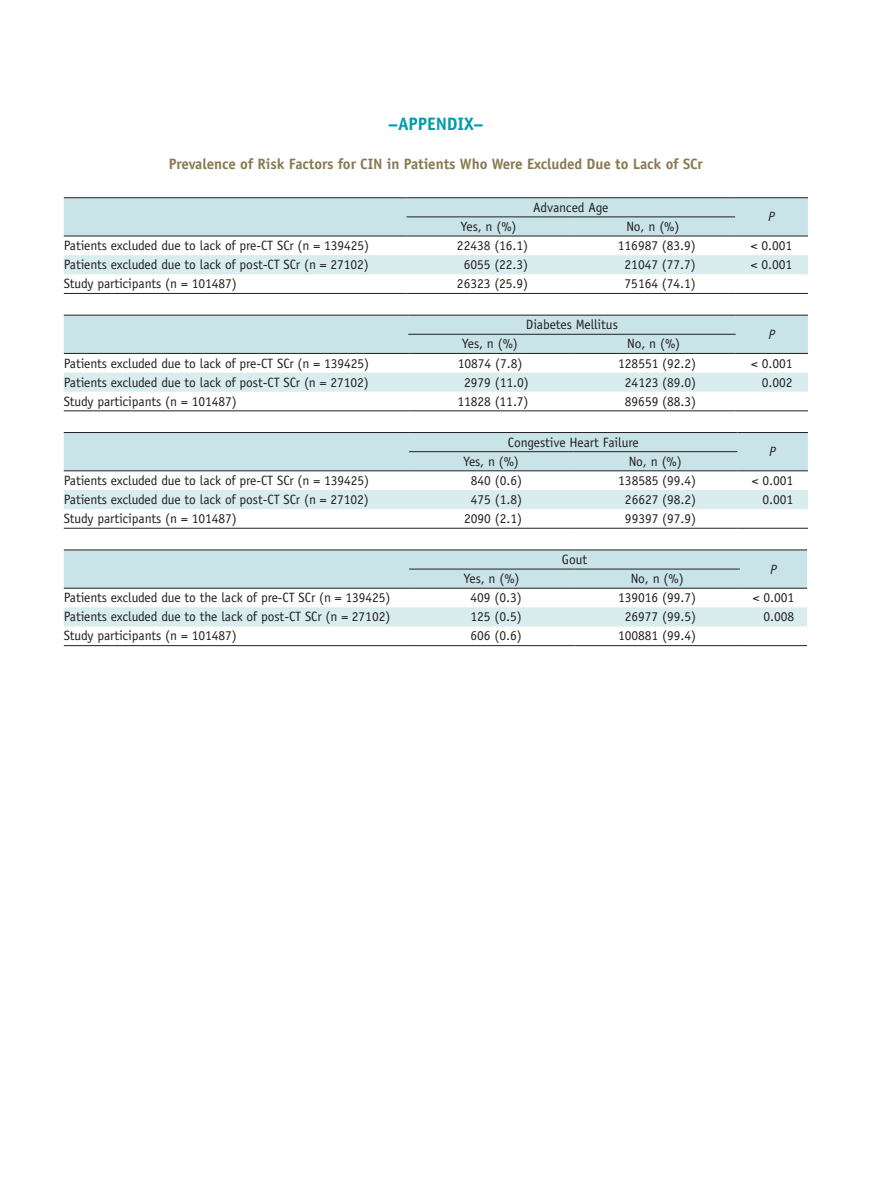
<style>
.page{position:relative;width:893px;height:1191px;background:#fff}
.page>*{position:absolute;margin:0;border:0;box-sizing:border-box;transform-origin:0 0}
.t1{font:700 18px "Officina Sans Std";letter-spacing:-.005em;color:#009caa}
.t2{font:700 15px "Officina Sans Std";letter-spacing:-.005em;color:#887a51}
.t3{font:13.5px "Officina Sans Std";letter-spacing:-.005em;color:#231f20}
.t4{font:italic 13.5px "Officina Sans Std";color:#231f20}
</style>
<div class="page">
<div style="left:64px;top:198px;width:744px;height:38px;background:#c9e4e9"></div>
<div style="left:64px;top:255px;width:744px;height:19px;background:#d9edef"></div>
<hr style="left:64px;top:197px;width:342px;height:1px;background:#231f20">
<hr style="left:406px;top:197px;width:165px;height:1px;background:#231f20">
<hr style="left:571px;top:197px;width:164px;height:1px;background:#231f20">
<hr style="left:735px;top:197px;width:73px;height:1px;background:#231f20">
<hr style="left:735px;top:236px;width:73px;height:1px;background:#231f20">
<hr style="left:406px;top:216px;width:165px;height:1px;background:#231f20">
<hr style="left:571px;top:216px;width:164px;height:1px;background:#231f20">
<hr style="left:64px;top:236px;width:342px;height:1px;background:#231f20">
<hr style="left:406px;top:236px;width:165px;height:1px;background:#231f20">
<hr style="left:571px;top:236px;width:164px;height:1px;background:#231f20">
<hr style="left:64px;top:293px;width:342px;height:1px;background:#231f20">
<hr style="left:406px;top:293px;width:165px;height:1px;background:#231f20">
<hr style="left:571px;top:293px;width:164px;height:1px;background:#231f20">
<hr style="left:735px;top:293px;width:73px;height:1px;background:#231f20">
<div style="left:64px;top:316px;width:744px;height:37px;background:#c9e4e9"></div>
<svg style="left:64px;top:372px;width:744px;height:20px;background:#daedef"></svg>
<hr style="left:64px;top:315px;width:344px;height:1px;background:#231f20">
<hr style="left:64px;top:353px;width:344px;height:1px;background:#231f20">
<hr style="left:408px;top:315px;width:164px;height:1px;background:#231f20">
<hr style="left:572px;top:315px;width:164px;height:1px;background:#231f20">
<hr style="left:736px;top:315px;width:72px;height:1px;background:#231f20">
<hr style="left:736px;top:353px;width:72px;height:1px;background:#231f20">
<hr style="left:408px;top:334px;width:164px;height:1px;background:#231f20">
<hr style="left:572px;top:334px;width:164px;height:1px;background:#231f20">
<hr style="left:408px;top:353px;width:164px;height:1px;background:#231f20">
<hr style="left:572px;top:353px;width:164px;height:1px;background:#231f20">
<hr style="left:64px;top:410px;width:344px;height:1px;background:#231f20">
<hr style="left:408px;top:410px;width:164px;height:1px;background:#231f20">
<hr style="left:572px;top:410px;width:164px;height:1px;background:#231f20">
<hr style="left:736px;top:410px;width:72px;height:1px;background:#231f20">
<div style="left:64px;top:433px;width:744px;height:37px;background:#c9e4e9"></div>
<div style="left:64px;top:490px;width:744px;height:19px;background:#d9edef"></div>
<hr style="left:64px;top:432px;width:345px;height:1px;background:#231f20">
<hr style="left:64px;top:470px;width:345px;height:1px;background:#231f20">
<hr style="left:409px;top:432px;width:164px;height:1px;background:#231f20">
<hr style="left:573px;top:432px;width:164px;height:1px;background:#231f20">
<hr style="left:737px;top:432px;width:71px;height:1px;background:#231f20">
<hr style="left:737px;top:470px;width:71px;height:1px;background:#231f20">
<hr style="left:409px;top:451px;width:164px;height:1px;background:#231f20">
<hr style="left:573px;top:451px;width:164px;height:1px;background:#231f20">
<hr style="left:409px;top:470px;width:164px;height:1px;background:#231f20">
<hr style="left:573px;top:470px;width:164px;height:1px;background:#231f20">
<hr style="left:64px;top:528px;width:345px;height:1px;background:#231f20">
<hr style="left:409px;top:528px;width:164px;height:1px;background:#231f20">
<hr style="left:573px;top:528px;width:164px;height:1px;background:#231f20">
<hr style="left:737px;top:528px;width:71px;height:1px;background:#231f20">
<div style="left:64px;top:550px;width:743px;height:38px;background:#c9e4e9"></div>
<div style="left:64px;top:607px;width:743px;height:19px;background:#d9edef"></div>
<hr style="left:64px;top:549px;width:345px;height:1px;background:#231f20">
<hr style="left:64px;top:588px;width:345px;height:1px;background:#231f20">
<hr style="left:409px;top:549px;width:165px;height:1px;background:#231f20">
<hr style="left:574px;top:549px;width:166px;height:1px;background:#231f20">
<hr style="left:740px;top:549px;width:67px;height:1px;background:#231f20">
<hr style="left:740px;top:588px;width:67px;height:1px;background:#231f20">
<hr style="left:409px;top:568px;width:165px;height:1px;background:#231f20">
<hr style="left:574px;top:568px;width:166px;height:1px;background:#231f20">
<hr style="left:409px;top:588px;width:165px;height:1px;background:#231f20">
<hr style="left:574px;top:588px;width:166px;height:1px;background:#231f20">
<hr style="left:64px;top:645px;width:345px;height:1px;background:#231f20">
<hr style="left:409px;top:645px;width:165px;height:1px;background:#231f20">
<hr style="left:574px;top:645px;width:166px;height:1px;background:#231f20">
<hr style="left:740px;top:645px;width:67px;height:1px;background:#231f20">
<h1 class="t1" style="left:388px;top:112px;width:97px">–APPENDIX–</h1>
<p class="t2" style="left:169px;top:155px;width:535px">Prevalence of Risk Factors for CIN in Patients Who Were Excluded Due to Lack of SCr</p>
<p class="t3" style="left:533px;top:199px;width:77px">Advanced Age</p>
<p class="t3" style="left:461px;top:218px;width:57px">Yes, n (%)</p>
<p class="t3" style="left:626px;top:218px;width:54px">No, n (%)</p>
<p class="t4" style="left:768px;top:209px;width:8px">P</p>
<p class="t3" style="left:64px;top:238px;width:307px">Patients excluded due to lack of pre-CT SCr (n = 139425)</p>
<p class="t3" style="left:457px;top:238px;width:73px">22438 (16.1)</p>
<p class="t3" style="left:618px;top:238px;width:79px">116987 (83.9)</p>
<p class="t3" style="left:751px;top:238px;width:43px">&lt; 0.001</p>
<p class="t3" style="left:64px;top:257px;width:307px">Patients excluded due to lack of post-CT SCr (n = 27102)</p>
<p class="t3" style="left:464px;top:257px;width:66px">6055 (22.3)</p>
<p class="t3" style="left:625px;top:257px;width:73px">21047 (77.7)</p>
<p class="t3" style="left:751px;top:257px;width:43px">&lt; 0.001</p>
<p class="t3" style="left:64px;top:276px;width:175px">Study participants (n = 101487)</p>
<p class="t3" style="left:457px;top:276px;width:73px">26323 (25.9)</p>
<p class="t3" style="left:625px;top:276px;width:73px">75164 (74.1)</p>
<p class="t3" style="left:526px;top:317px;width:93px">Diabetes Mellitus</p>
<p class="t3" style="left:462px;top:336px;width:57px">Yes, n (%)</p>
<p class="t3" style="left:627px;top:336px;width:54px">No, n (%)</p>
<p class="t4" style="left:768px;top:326px;width:8px">P</p>
<p class="t3" style="left:64px;top:355px;width:307px">Patients excluded due to lack of pre-CT SCr (n = 139425)</p>
<p class="t3" style="left:458px;top:355px;width:66px">10874 (7.8)</p>
<p class="t3" style="left:618px;top:355px;width:79px">128551 (92.2)</p>
<p class="t3" style="left:751px;top:355px;width:43px">&lt; 0.001</p>
<p class="t3" style="left:64px;top:374px;width:307px">Patients excluded due to lack of post-CT SCr (n = 27102)</p>
<p class="t3" style="left:464px;top:374px;width:66px">2979 (11.0)</p>
<p class="t3" style="left:625px;top:374px;width:73px">24123 (89.0)</p>
<p class="t3" style="left:762px;top:374px;width:32px">0.002</p>
<p class="t3" style="left:64px;top:393px;width:175px">Study participants (n = 101487)</p>
<p class="t3" style="left:457px;top:393px;width:73px">11828 (11.7)</p>
<p class="t3" style="left:625px;top:393px;width:73px">89659 (88.3)</p>
<p class="t3" style="left:508px;top:434px;width:132px">Congestive Heart Failure</p>
<p class="t4" style="left:769px;top:444px;width:8px">P</p>
<p class="t3" style="left:463px;top:453px;width:57px">Yes, n (%)</p>
<p class="t3" style="left:629px;top:453px;width:54px">No, n (%)</p>
<p class="t3" style="left:64px;top:472px;width:307px">Patients excluded due to lack of pre-CT SCr (n = 139425)</p>
<p class="t3" style="left:471px;top:472px;width:53px">840 (0.6)</p>
<p class="t3" style="left:618px;top:472px;width:79px">138585 (99.4)</p>
<p class="t3" style="left:752px;top:472px;width:43px">&lt; 0.001</p>
<p class="t3" style="left:64px;top:491px;width:307px">Patients excluded due to lack of post-CT SCr (n = 27102)</p>
<p class="t3" style="left:471px;top:491px;width:53px">475 (1.8)</p>
<p class="t3" style="left:625px;top:491px;width:73px">26627 (98.2)</p>
<p class="t3" style="left:763px;top:491px;width:32px">0.001</p>
<p class="t3" style="left:64px;top:510px;width:175px">Study participants (n = 101487)</p>
<p class="t3" style="left:464px;top:510px;width:59px">2090 (2.1)</p>
<p class="t3" style="left:625px;top:510px;width:73px">99397 (97.9)</p>
<p class="t3" style="left:562px;top:551px;width:27px">Gout</p>
<p class="t4" style="left:770px;top:561px;width:8px">P</p>
<p class="t3" style="left:464px;top:570px;width:57px">Yes, n (%)</p>
<p class="t3" style="left:631px;top:570px;width:54px">No, n (%)</p>
<p class="t3" style="left:64px;top:590px;width:328px">Patients excluded due to the lack of pre-CT SCr (n = 139425)</p>
<p class="t3" style="left:471px;top:590px;width:53px">409 (0.3)</p>
<p class="t3" style="left:618px;top:590px;width:79px">139016 (99.7)</p>
<p class="t3" style="left:753px;top:590px;width:43px">&lt; 0.001</p>
<p class="t3" style="left:64px;top:609px;width:328px">Patients excluded due to the lack of post-CT SCr (n = 27102)</p>
<p class="t3" style="left:471px;top:609px;width:53px">125 (0.5)</p>
<p class="t3" style="left:625px;top:609px;width:73px">26977 (99.5)</p>
<p class="t3" style="left:763px;top:609px;width:32px">0.008</p>
<p class="t3" style="left:64px;top:628px;width:175px">Study participants (n = 101487)</p>
<p class="t3" style="left:471px;top:628px;width:53px">606 (0.6)</p>
<p class="t3" style="left:618px;top:628px;width:79px">100881 (99.4)</p>
</div>
